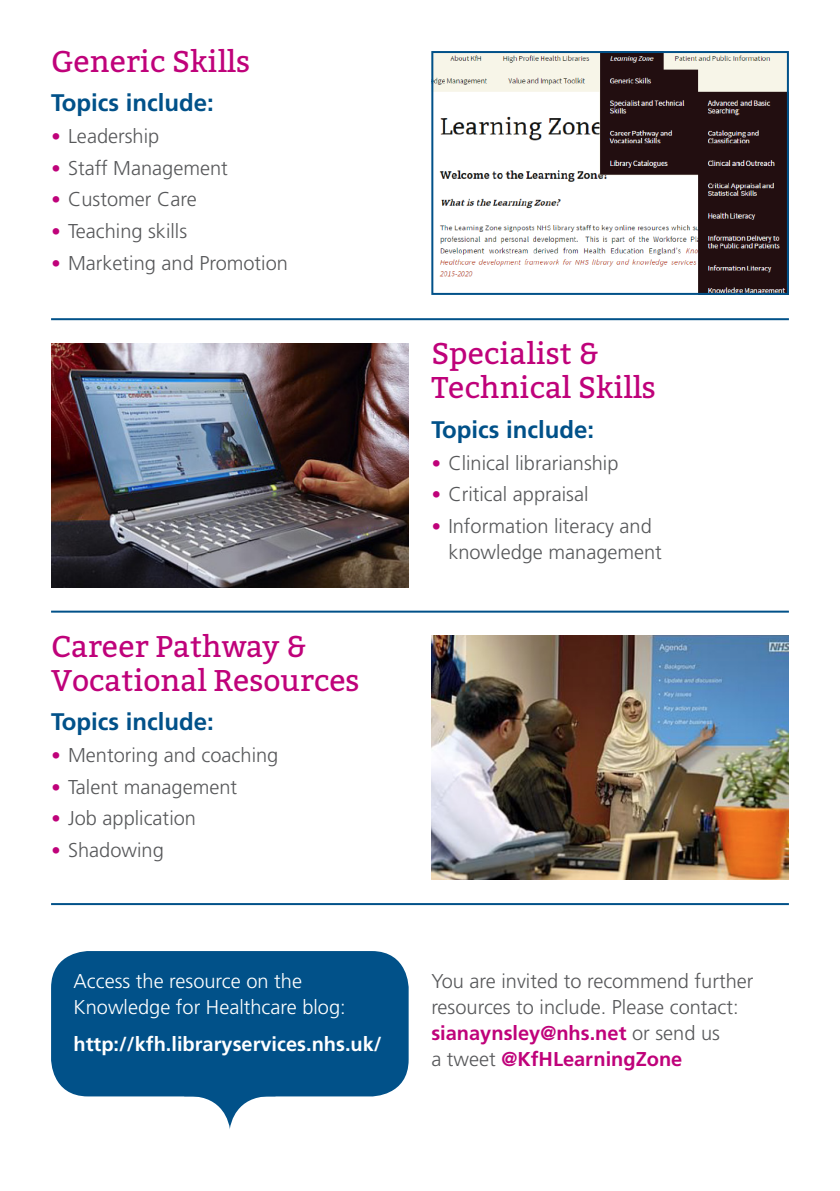
<style>
.page{position:relative;width:840px;height:1191px;background:#fff}
.page>*{position:absolute;margin:0;border:0;box-sizing:border-box;transform-origin:0 0}
.t1{font:30px/34px "Bitter";color:#bf027a}
.t2{font:700 24px "Frutiger LT Std";color:#015189}
.t3{font:300 20px/26px "Frutiger LT Std";color:#57585a}
.t4{font:300 20px/26px "Frutiger LT Std";color:#fff}
.t5{font:700 20px "Frutiger LT Std";color:#fff}
.s1{font-family:"DINOT";font-weight:700;color:#bf027a}
.s2{font-weight:700;color:#bf027a}
</style>
<div class="page">
<svg style="left:184px;top:1096px;width:91px;height:33px"></svg>
<div style="left:51px;top:951px;width:357px;height:145px;background:#015189;border-radius:37px"></div>
<img style="left:434px;top:54px;width:351px;height:238px">
<div style="left:431px;top:51px;width:357px;height:244px;border:2px solid #015189"></div>
<hr style="left:51px;top:318px;width:737px;height:2px;background:#015189">
<img style="left:51px;top:343px;width:357px;height:244px">
<hr style="left:51px;top:610px;width:737px;height:2px;background:#015189">
<img style="left:431px;top:636px;width:357px;height:243px">
<hr style="left:51px;top:903px;width:737px;height:2px;background:#015189">
<h1 class="t1" style="left:51px;top:43px;width:200px">Generic Skills</h1>
<p class="t2" style="left:51px;top:89px;width:164px">Topics include:</p>
<p class="t3" style="left:51px;top:123px;width:110px"><span class="s1">•</span> Leadership</p>
<p class="t3" style="left:51px;top:155px;width:178px"><span class="s1">•</span> Staff Management</p>
<p class="t3" style="left:51px;top:187px;width:147px"><span class="s1">•</span> Customer Care</p>
<p class="t3" style="left:51px;top:218px;width:137px"><span class="s1">•</span> Teaching skills</p>
<p class="t3" style="left:51px;top:250px;width:238px"><span class="s1">•</span> Marketing and Promotion</p>
<h1 class="t1" style="left:51px;top:628px;width:310px">Career Pathway &amp;<br>Vocational Resources</h1>
<p class="t2" style="left:51px;top:708px;width:164px">Topics include:</p>
<p class="t3" style="left:51px;top:742px;width:229px"><span class="s1">•</span> Mentoring and coaching</p>
<p class="t3" style="left:51px;top:774px;width:187px"><span class="s1">•</span> Talent management</p>
<p class="t3" style="left:51px;top:805px;width:146px"><span class="s1">•</span> Job application</p>
<p class="t3" style="left:51px;top:837px;width:114px"><span class="s1">•</span> Shadowing</p>
<p class="t4" style="left:74px;top:968px;width:273px">Access the resource on the<br>Knowledge for Healthcare blog:</p>
<p class="t5" style="left:74px;top:1032px;width:309px">http://kfh.libraryservices.nhs.uk/</p>
<h1 class="t1" style="left:431px;top:336px;width:226px">Specialist &amp;<br>Technical Skills</h1>
<p class="t2" style="left:431px;top:415px;width:164px">Topics include:</p>
<p class="t3" style="left:431px;top:450px;width:188px"><span class="s1">•</span> Clinical librarianship</p>
<p class="t3" style="left:431px;top:481px;width:158px"><span class="s1">•</span> Critical appraisal</p>
<p class="t3" style="left:448px;top:513px;width:215px;text-indent:-17px"><span class="s1">•</span> Information literacy and knowledge management</p>
<p class="t3" style="left:431px;top:968px;width:323px">You are invited to recommend further resources to include. Please contact: <span class="s2">sianaynsley@nhs.net</span> or send us<br>a tweet <span class="s2">@KfHLearningZone</span></p>
</div>
